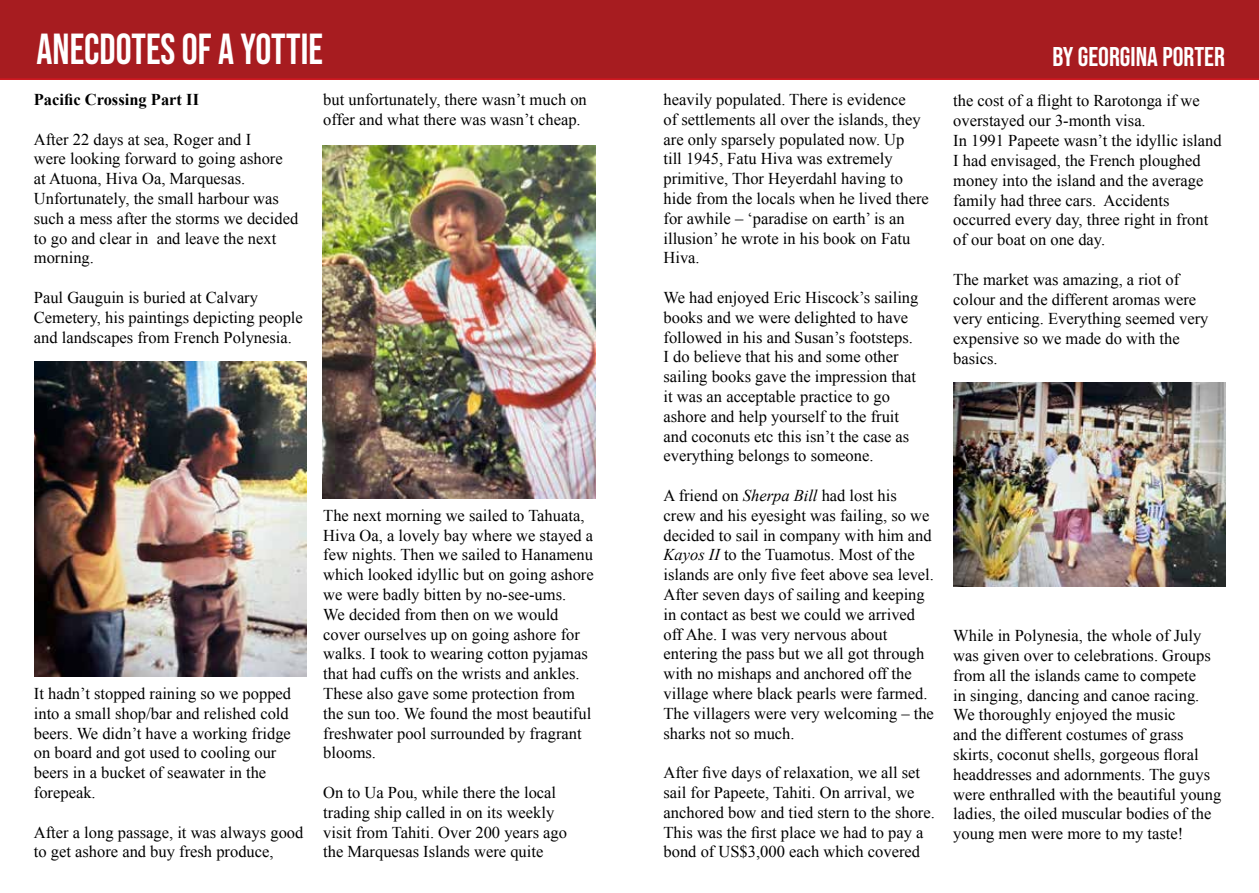
<style>
.page{position:relative;width:1259px;height:893px;background:#fff}
.page>*{position:absolute;margin:0;border:0;box-sizing:border-box;transform-origin:0 0}
.t1{font:43.2px "Bebas Neue";color:#fff;scale:.92 1}
.t2{font:27px "Bebas Neue";color:#fff}
.t3{font:16.5px/19.8px "Times New Roman";color:#000}
.t4{font:700 16.5px "Times New Roman";color:#000}
.s1{font-style:italic}
</style>
<div class="page">
<div style="left:0;top:0;width:1259px;height:80px;background:#a71c20"></div>
<img style="left:323px;top:145px;width:272px;height:354px">
<img style="left:35px;top:361px;width:271px;height:315px">
<img style="left:953px;top:383px;width:272px;height:203px">
<h1 class="t1" style="left:37px;top:25px;width:313px">ANECDOTES OF A YOTTIE</h1>
<p class="t4" style="left:34px;top:88px;width:167px">Pacific Crossing Part II</p>
<p class="t3" style="left:34px;top:129px;width:266px">After 22 days at sea, Roger and I<br>were looking forward to going ashore at Atuona, Hiva Oa, Marquesas.<br>Unfortunately, the small harbour was such a mess after the storms we decided to go and clear in and leave the next morning.</p>
<p class="t3" style="left:34px;top:287px;width:270px">Paul Gauguin is buried at Calvary<br>Cemetery, his paintings depicting people and landscapes from French Polynesia.</p>
<p class="t3" style="left:323px;top:89px;width:265px">but unfortunately, there wasn’t much on offer and what there was wasn’t cheap.</p>
<p class="t3" style="left:34px;top:683px;width:259px">It hadn’t stopped raining so we popped into a small shop/bar and relished cold beers. We didn’t have a working fridge on board and got used to cooling our beers in a bucket of seawater in the forepeak.</p>
<p class="t3" style="left:34px;top:822px;width:271px">After a long passage, it was always good to get ashore and buy fresh produce,</p>
<p class="t3" style="left:323px;top:505px;width:272px">The next morning we sailed to Tahuata, Hiva Oa, a lovely bay where we stayed a few nights. Then we sailed to Hanamenu which looked idyllic but on going ashore we were badly bitten by no-see-ums.<br>We decided from then on we would cover ourselves up on going ashore for walks. I took to wearing cotton pyjamas that had cuffs on the wrists and ankles.<br>These also gave some protection from the sun too. We found the most beautiful freshwater pool surrounded by fragrant blooms.</p>
<p class="t3" style="left:323px;top:782px;width:245px">On to Ua Pou, while there the local trading ship called in on its weekly visit from Tahiti. Over 200 years ago the Marquesas Islands were quite</p>
<p class="t3" style="left:663px;top:89px;width:267px">heavily populated. There is evidence<br>of settlements all over the islands, they are only sparsely populated now. Up<br>till 1945, Fatu Hiva was extremely primitive, Thor Heyerdahl having to hide from the locals when he lived there for awhile – ‘paradise on earth’ is an illusion’ he wrote in his book on Fatu Hiva.</p>
<p class="t3" style="left:663px;top:287px;width:256px">We had enjoyed Eric Hiscock’s sailing books and we were delighted to have followed in his and Susan’s footsteps.<br>I do believe that his and some other sailing books gave the impression that it was an acceptable practice to go ashore and help yourself to the fruit and coconuts etc this isn’t the case as everything belongs to someone.</p>
<p class="t3" style="left:663px;top:485px;width:272px">A friend on <span class="s1">Sherpa Bill</span> had lost his<br>crew and his eyesight was failing, so we decided to sail in company with him and <span class="s1">Kayos II</span> to the Tuamotus. Most of the islands are only five feet above sea level.<br>After seven days of sailing and keeping in contact as best we could we arrived off Ahe. I was very nervous about entering the pass but we all got through with no mishaps and anchored off the village where black pearls were farmed.<br>The villagers were very welcoming – the sharks not so much.</p>
<p class="t3" style="left:663px;top:763px;width:273px">After five days of relaxation, we all set sail for Papeete, Tahiti. On arrival, we anchored bow and tied stern to the shore.<br>This was the first place we had to pay a bond of US$3,000 each which covered</p>
<h2 class="t2" style="left:1052px;top:41px;width:174px">BY GEORGINA PORTER</h2>
<p class="t3" style="left:953px;top:91px;width:270px">the cost of a flight to Rarotonga if we overstayed our 3-month visa.<br>In 1991 Papeete wasn’t the idyllic island I had envisaged, the French ploughed money into the island and the average family had three cars. Accidents occurred every day, three right in front of our boat on one day.</p>
<p class="t3" style="left:953px;top:269px;width:257px">The market was amazing, a riot of colour and the different aromas were very enticing. Everything seemed very expensive so we made do with the basics.</p>
<p class="t3" style="left:953px;top:625px;width:270px">While in Polynesia, the whole of July was given over to celebrations. Groups from all the islands came to compete<br>in singing, dancing and canoe racing.<br>We thoroughly enjoyed the music<br>and the different costumes of grass skirts, coconut shells, gorgeous floral headdresses and adornments. The guys were enthralled with the beautiful young ladies, the oiled muscular bodies of the young men were more to my taste!</p>
</div>
